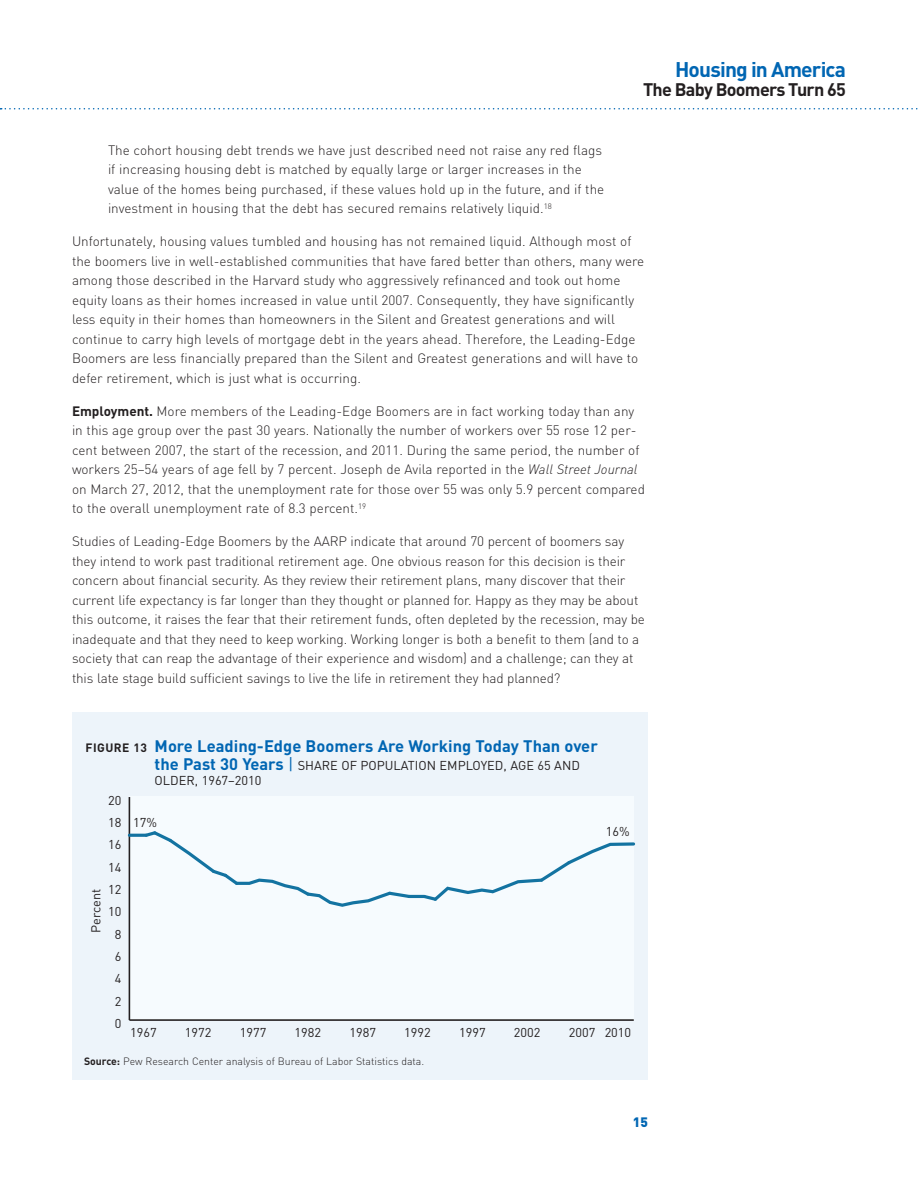
<style>
.page{position:relative;width:918px;height:1188px;background:#fff}
.page>*{position:absolute;margin:0;border:0;box-sizing:border-box;transform-origin:0 0}
.t1{font:700 21px "DIN";letter-spacing:-.04em;color:#0166b3}
.t2{font:700 18px "DIN";letter-spacing:-.04em;color:#231f20}
.t3{font:700 16.5px "DIN";color:#0166b3}
.t4{font:300 13.5px/19.5px "DIN";color:#231f20}
.t5{font:900 13.5px "DIN";color:#0166b3}
.t6{font:12.75px/15px "DIN";color:#231f20}
.t7{font:300 10.5px "DIN";color:#231f20}
.s1{font-weight:700}
.s2{font-style:italic}
.s3{font-size:12px;color:#231f20}
.s4{font-weight:700;font-size:16.5px;color:#0166b3}
.s5{font-size:16.5px;color:#0166b3}
</style>
<div class="page">
<svg style="left:0;top:108px;width:918px;height:2px"></svg>
<div style="left:72px;top:712px;width:576px;height:368px;background:#edf4fa"></div>
<div style="left:129px;top:797px;width:505px;height:223px;background:#f6fbfe"></div>
<hr style="left:129px;top:1019px;width:505px;height:2px;background:#231f20">
<hr style="left:129px;top:797px;width:1px;height:223px;background:#231f20">
<hr style="left:129px;top:834px;width:17px;height:3px;background:#1373a1">
<svg style="left:142px;top:831px;width:271px;height:76px"></svg>
<hr style="left:409px;top:895px;width:15px;height:3px;background:#1373a1">
<svg style="left:420px;top:842px;width:215px;height:59px"></svg>
<h1 class="t1" style="left:675px;top:56px;width:172px">Housing in America</h1>
<h2 class="t2" style="left:643px;top:78px;width:204px">The Baby Boomers Turn 65</h2>
<p class="t4" style="left:108px;top:140px;width:498px">The cohort housing debt trends we have just described need not raise any red flags if increasing housing debt is matched by equally large or larger increases in the value of the homes being purchased, if these values hold up in the future, and if the investment in housing that the debt has secured remains relatively liquid.<sup>18</sup></p>
<p class="t4" style="left:72px;top:232px;width:574px">Unfortunately, housing values tumbled and housing has not remained liquid. Although most of the boomers live in well-established communities that have fared better than others, many were among those described in the Harvard study who aggressively refinanced and took out home equity loans as their homes increased in value until 2007. Consequently, they have significantly less equity in their homes than homeowners in the Silent and Greatest generations and will continue to carry high levels of mortgage debt in the years ahead. Therefore, the Leading-Edge Boomers are less financially prepared than the Silent and Greatest generations and will have to defer retirement, which is just what is occurring.</p>
<p class="t4" style="left:72px;top:401px;width:574px"><span class="s1">Employment.</span> More members of the Leading-Edge Boomers are in fact working today than any in this age group over the past 30 years. Nationally the number of workers over 55 rose 12 per&shy;cent between 2007, the start of the recession, and 2011. During the same period, the number of workers 25–54 years of age fell by 7 percent. Joseph de Avila reported in the <span class="s2">Wall Street Journal </span>on March 27, 2012, that the unemployment rate for those over 55 was only 5.9 percent compared to the overall unemployment rate of 8.3 percent.<sup>19</sup></p>
<p class="t4" style="left:72px;top:532px;width:574px">Studies of Leading-Edge Boomers by the AARP indicate that around 70 percent of boomers say they intend to work past traditional retirement age. One obvious reason for this decision is their concern about financial security. As they review their retirement plans, many discover that their current life expectancy is far longer than they thought or planned for. Happy as they may be about this outcome, it raises the fear that their retirement funds, often depleted by the recession, may be inadequate and that they need to keep working. Working longer is both a benefit to them (and to a society that can reap the advantage of their experience and wisdom) and a challenge; can they at this late stage build sufficient savings to live the life in retirement they had planned?</p>
<p class="t3" style="left:86px;top:736px;width:514px"><span class="s3">F IGURE 13</span> More Leading-Edge Boomers Are Working Today Than over</p>
<p class="t6" style="left:155px;top:757px;width:425px"><span class="s4">the Past 30 Years</span> <span class="s5">|</span> SHARE OF POPULATION EMPLOYED , AGE 65 AND<br>OLD ER, 1967–2010</p>
<p class="t6" style="left:88px;top:933px;width:45px;rotate:-90deg">PERCENT</p>
<p class="t6" style="left:108px;top:793px;width:15px">20</p>
<p class="t6" style="left:108px;top:815px;width:15px">18</p>
<p class="t6" style="left:108px;top:837px;width:15px">16</p>
<p class="t6" style="left:108px;top:859px;width:15px">14</p>
<p class="t6" style="left:108px;top:882px;width:15px">12</p>
<p class="t6" style="left:108px;top:904px;width:15px">10</p>
<p class="t6" style="left:115px;top:923px;width:8px;line-height:22.4px">8<br>6</p>
<p class="t6" style="left:115px;top:971px;width:8px">4</p>
<p class="t6" style="left:115px;top:993px;width:8px">2</p>
<p class="t6" style="left:133px;top:815px;width:25px">17%</p>
<p class="t6" style="left:606px;top:823px;width:25px">16%</p>
<p class="t6" style="left:115px;top:1016px;width:8px">0</p>
<p class="t6" style="left:185px;top:1024px;width:28px">1972</p>
<p class="t6" style="left:240px;top:1024px;width:28px">1977</p>
<p class="t6" style="left:295px;top:1024px;width:28px">1982</p>
<p class="t6" style="left:349px;top:1024px;width:28px">1987</p>
<p class="t6" style="left:404px;top:1024px;width:28px">1992</p>
<p class="t6" style="left:459px;top:1024px;width:28px">1997</p>
<p class="t6" style="left:514px;top:1024px;width:28px">2002</p>
<p class="t6" style="left:569px;top:1024px;width:64px">2007 2010</p>
<p class="t7" style="left:84px;top:1055px;width:342px"><span class="s1">Source:</span> Pew Research Center analysis of Bureau of Labor Statistics data.</p>
<p class="t6" style="left:130px;top:1024px;width:28px">1967</p>
<p class="t5" style="left:633px;top:1113px;width:17px">15</p>
</div>
